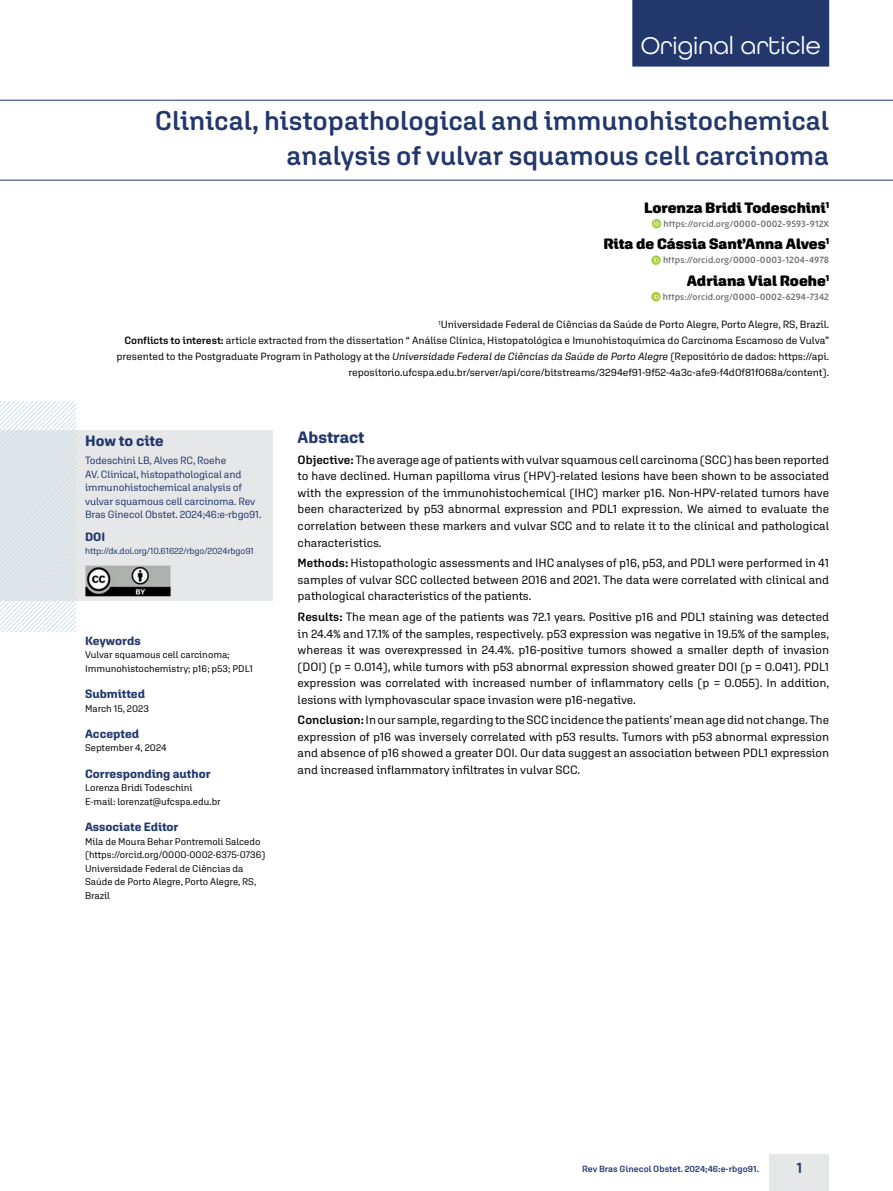
<style>
.page{position:relative;width:893px;height:1191px;background:#fff}
.page>*{position:absolute;margin:0;border:0;box-sizing:border-box;transform-origin:0 0}
.t1{font:600 27px/34.5px "Aglet Sans";color:#22376c;text-align:right}
.t2{font:25.5px "All Round Gothic";color:#fff}
.t3{font:700 16.5px "Aglet Sans";color:#22376c}
.t4{font:900 15px "Aglet Sans";letter-spacing:-.005em;color:#000}
.t5{font:700 15px "Aglet Sans";letter-spacing:-.005em;color:#22376c}
.t6{font:600 15px "Aglet Sans";color:#22376c}
.t7{font:12px/16.5px "Aglet Sans";color:#000;text-align:justify}
.t8{font:700 12px "Aglet Sans";color:#22376c}
.t9{font:10.5px/15.8px "Aglet Sans";color:#000;text-align:right}
.t10{font:10.5px/13.5px "Aglet Sans";letter-spacing:-.01em;color:#22376c}
.t11{font:9.75px/13.5px "Aglet Sans";color:#000}
.t12{font:600 9px "New Zen";color:#6d6e71}
.t13{font:9px "Aglet Sans";letter-spacing:-.01em;color:#22376c}
.t14{font:600 9px "Aglet Sans";color:#22376c}
.s1{font-weight:600}
.s2{font-style:italic}
</style>
<div class="page">
<div style="left:770px;top:1154px;width:59px;height:37px;background:#e6e7e8"></div>
<div style="left:632px;top:0;width:197px;height:67px;background:#22376c"></div>
<div style="left:0;top:430px;width:272px;height:171px;background:#e6e7e8"></div>
<img style="left:85px;top:566px;width:86px;height:30px">
<hr style="left:0;top:100px;width:893px;height:1px;background:#22376c">
<hr style="left:0;top:180px;width:893px;height:1px;background:#22376c">
<svg style="left:652px;top:219px;width:9px;height:9px"></svg>
<svg style="left:654px;top:221px;width:5px;height:5px"></svg>
<svg style="left:651px;top:255px;width:10px;height:10px"></svg>
<svg style="left:654px;top:257px;width:5px;height:5px"></svg>
<svg style="left:651px;top:292px;width:10px;height:9px"></svg>
<svg style="left:654px;top:294px;width:5px;height:5px"></svg>
<svg style="left:0;top:402px;width:76px;height:229px"></svg>
<h2 class="t2" style="left:641px;top:30px;width:181px">Original article</h2>
<h1 class="t1" style="left:155px;top:103px;width:676px">Clinical, histopathological and immunohistochemical analysis of vulvar squamous cell carcinoma</h1>
<p class="t4" style="left:644px;top:199px;width:187px">Lorenza Bridi Todeschini<sup>1</sup></p>
<p class="t12" style="left:663px;top:218px;width:167px">https://orcid.org/0000-0002-9593-912X</p>
<p class="t4" style="left:603px;top:235px;width:227px">Rita de Cássia Sant’Anna Alves<sup>1</sup></p>
<p class="t12" style="left:663px;top:255px;width:168px">https://orcid.org/0000-0003-1204-4978</p>
<p class="t4" style="left:687px;top:272px;width:144px">Adriana Vial Roehe<sup>1</sup></p>
<p class="t12" style="left:663px;top:291px;width:168px">https://orcid.org/0000-0002-6294-7342</p>
<p class="t9" style="left:117px;top:317px;width:714px"><sup>1</sup>Universidade Federal de Ciências da Saúde de Porto Alegre, Porto Alegre, RS, Brazil.<br><span class="s1">Conflicts to interest:</span> article extracted from the dissertation “ Análise Clínica, Histopatológica e Imunohistoquímica do Carcinoma Escamoso de Vulva” presented to the Postgraduate Program in Pathology at the <span class="s2">Universidade Federal de Ciências da Saúde de Porto Alegre</span> (Repositório de dados: https://api. repositorio.ufcspa.edu.br/server/api/core/bitstreams/3294ef91-9f52-4a3c-afe9-f4d0f81f068a/content).</p>
<p class="t5" style="left:85px;top:432px;width:80px">How to cite</p>
<p class="t10" style="left:85px;top:453px;width:178px">Todeschini LB, Alves RC, Roehe<br>AV. Clinical, histopathological and immunohistochemical analysis of vulvar squamous cell carcinoma. Rev Bras Ginecol Obstet. 2024;46:e-rbgo91.</p>
<p class="t8" style="left:85px;top:529px;width:22px">DOI</p>
<p class="t13" style="left:85px;top:546px;width:170px">http://dx.doi.org/10.61622/rbgo/2024rbgo91</p>
<p class="t8" style="left:85px;top:633px;width:57px">Keywords</p>
<p class="t11" style="left:85px;top:648px;width:170px">Vulvar squamous cell carcinoma;<br>Immunohistochemistry; p16; p53; PDL1</p>
<p class="t8" style="left:85px;top:687px;width:62px">Submitted</p>
<p class="t11" style="left:85px;top:701px;width:65px">March 15, 2023</p>
<p class="t8" style="left:85px;top:726px;width:56px">Accepted</p>
<p class="t11" style="left:85px;top:741px;width:83px">September 4, 2024</p>
<p class="t8" style="left:85px;top:766px;width:127px">Corresponding author</p>
<p class="t11" style="left:85px;top:781px;width:137px">Lorenza Bridi Todeschini<br>E-mail: lorenzat@ufcspa.edu.br</p>
<p class="t8" style="left:85px;top:819px;width:95px">Associate Editor</p>
<p class="t11" style="left:85px;top:834px;width:182px">Mila de Moura Behar Pontremoli Salcedo (https://orcid.org/0000-0002-6375-0736)<br>Universidade Federal de Ciências da Saúde de Porto Alegre, Porto Alegre, RS, Brazil</p>
<h3 class="t3" style="left:298px;top:427px;width:68px">Abstract</h3>
<p class="t7" style="left:298px;top:451px;width:533px"><span class="s1">Objective:</span> The average age of patients with vulvar squamous cell carcinoma (SCC) has been reported to have declined. Human papilloma virus (HPV)-related lesions have been shown to be associated with the expression of the immunohistochemical (IHC) marker p16. Non-HPV-related tumors have been characterized by p53 abnormal expression and PDL1 expression. We aimed to evaluate the correlation between these markers and vulvar SCC and to relate it to the clinical and pathological characteristics.</p>
<p class="t7" style="left:298px;top:554px;width:533px"><span class="s1">Methods:</span> Histopathologic assessments and IHC analyses of p16, p53, and PDL1 were performed in 41 samples of vulvar SCC collected between 2016 and 2021. The data were correlated with clinical and pathological characteristics of the patients.</p>
<p class="t7" style="left:298px;top:608px;width:533px"><span class="s1">Results:</span> The mean age of the patients was 72.1 years. Positive p16 and PDL1 staining was detected in 24.4% and 17.1% of the samples, respectively. p53 expression was negative in 19.5% of the samples, whereas it was overexpressed in 24.4%. p16-positive tumors showed a smaller depth of invasion (DOI) (p = 0.014), while tumors with p53 abnormal expression showed greater DOI (p = 0.041). PDL1 expression was correlated with increased number of inflammatory cells (p = 0.055). In addition, lesions with lymphovascular space invasion were p16-negative.</p>
<p class="t7" style="left:298px;top:711px;width:533px"><span class="s1">Conclusion:</span> In our sample, regarding to the SCC incidence the patients’ mean age did not change. The expression of p16 was inversely correlated with p53 results. Tumors with p53 abnormal expression and absence of p16 showed a greater DOI. Our data suggest an association between PDL1 expression and increased inflammatory infiltrates in vulvar SCC.</p>
<p class="t14" style="left:582px;top:1163px;width:178px">Rev Bras Ginecol Obstet. 2024;46:e-rbgo91.</p>
<p class="t6" style="left:796px;top:1158px;width:8px">1</p>
</div>
